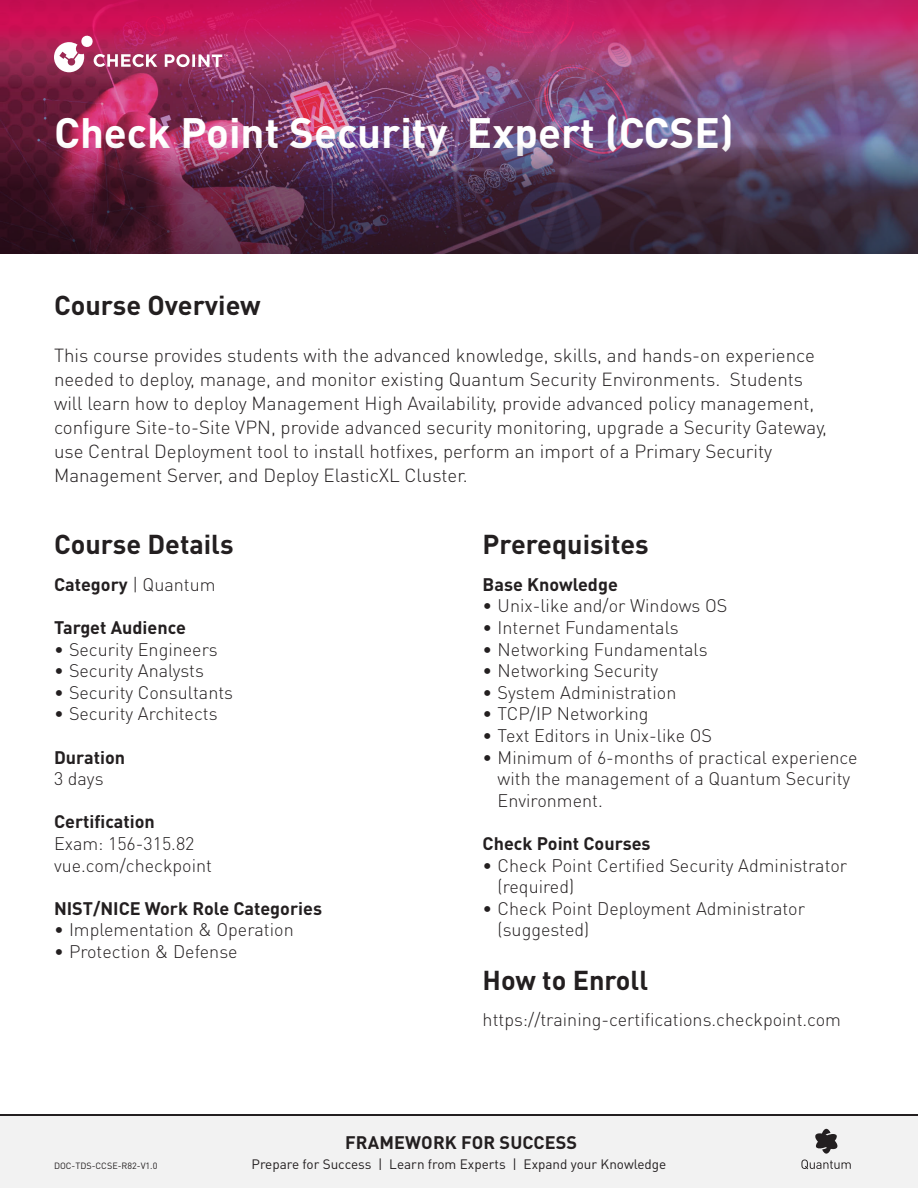
<style>
.page{position:relative;width:918px;height:1188px;background:#fff}
.page>*{position:absolute;margin:0;border:0;box-sizing:border-box;transform-origin:0 0}
.t1{font:700 42px "DIN Pro";color:#fff}
.t2{font:700 27px "DIN Pro";color:#231f20}
.t3{font:300 18.75px/24px "DIN Pro";color:#231f20}
.t4{font:300 18px/21.6px "DIN Pro";color:#231f20}
.t5{font:700 18px "DIN Pro";color:#231f20}
.t6{font:13.5px "DIN Pro";color:#231f20}
.t7{font:9px "DIN Pro";color:#231f20}
.s1{font-weight:300}
</style>
<div class="page">
<img style="left:0;top:0;width:918px;height:130px">
<svg style="left:54px;top:35px;width:103px;height:37px"></svg>
<svg style="left:165px;top:54px;width:63px;height:13px"></svg>
<div style="left:0;top:1114px;width:918px;height:72px;background:#231f20"></div>
<div style="left:0;top:1116px;width:918px;height:72px;background:#f2f2f2"></div>
<svg style="left:815px;top:1129px;width:23px;height:25px"></svg>
<svg style="left:801px;top:1160px;width:50px;height:9px"></svg>
<img style="left:0;top:134px;width:918px;height:120px">
<p class="t1" style="left:54px;top:105px;width:681px">Check Point Security Expert (CCSE)</p>
<p class="t2" style="left:54px;top:287px;width:208px">Course Overview</p>
<p class="t3" style="left:54px;top:342px;width:775px">This course provides students with the advanced knowledge, skills, and hands-on experience needed to deploy, manage, and monitor existing Quantum Security Environments. Students will learn how to deploy Management High Availability, provide advanced policy management, configure Site-to-Site VPN, provide advanced security monitoring, upgrade a Security Gateway, use Central Deployment tool to install hotfixes, perform an import of a Primary Security Management Server, and Deploy ElasticXL Cluster.</p>
<p class="t2" style="left:54px;top:526px;width:181px">Course Details</p>
<p class="t2" style="left:483px;top:526px;width:168px">Prerequisites</p>
<p class="t5" style="left:54px;top:572px;width:163px">Category <span class="s1">| Quantum</span></p>
<p class="t5" style="left:54px;top:615px;width:133px">Target Audience</p>
<p class="t4" style="left:54px;top:638px;width:165px">• Security Engineers</p>
<p class="t4" style="left:54px;top:659px;width:151px">• Security Analysts</p>
<p class="t4" style="left:54px;top:681px;width:181px">• Security Consultants</p>
<p class="t4" style="left:54px;top:702px;width:165px">• Security Architects</p>
<p class="t5" style="left:54px;top:745px;width:73px">Duration</p>
<p class="t4" style="left:54px;top:767px;width:51px">3 days</p>
<p class="t5" style="left:54px;top:810px;width:102px">Certification</p>
<p class="t4" style="left:54px;top:832px;width:142px">Exam: 156-315.82</p>
<p class="t4" style="left:54px;top:854px;width:160px">vue.com/checkpoint</p>
<p class="t5" style="left:54px;top:896px;width:270px">NIST/NICE Work Role Categories</p>
<p class="t4" style="left:54px;top:918px;width:241px">• Implementation &amp; Operation</p>
<p class="t4" style="left:54px;top:940px;width:185px">• Protection &amp; Defense</p>
<p class="t5" style="left:483px;top:572px;width:137px">Base Knowledge</p>
<p class="t4" style="left:483px;top:594px;width:246px">• Unix-like and/or Windows OS</p>
<p class="t4" style="left:483px;top:616px;width:198px">• Internet Fundamentals</p>
<p class="t4" style="left:483px;top:638px;width:227px">• Networking Fundamentals</p>
<p class="t4" style="left:483px;top:659px;width:177px">• Networking Security</p>
<p class="t4" style="left:483px;top:681px;width:195px">• System Administration</p>
<p class="t4" style="left:483px;top:702px;width:168px">• TCP/IP Networking</p>
<p class="t4" style="left:483px;top:724px;width:231px">• Text Editors in Unix-like OS</p>
<p class="t4" style="left:498px;top:746px;width:361px;text-indent:-15px">• Minimum of 6-months of practical experience with the management of a Quantum Security<br>Environment.</p>
<p class="t5" style="left:483px;top:831px;width:169px">Check Point Courses</p>
<p class="t4" style="left:498px;top:854px;width:351px;text-indent:-15px">• Check Point Certified Security Administrator (required)</p>
<p class="t4" style="left:498px;top:897px;width:309px;text-indent:-15px">• Check Point Deployment Administrator (suggested)</p>
<p class="t2" style="left:483px;top:962px;width:167px">How to Enroll</p>
<p class="t4" style="left:483px;top:1007px;width:360px">https://training-certifications.checkpoint.com</p>
<p class="t7" style="left:54px;top:1159px;width:105px">DOC-TDS-CCSE-R82-V1.0</p>
<p class="t5" style="left:345px;top:1130px;width:234px">FRAMEWORK FOR SUCCESS</p>
<p class="t6" style="left:252px;top:1155px;width:416px">Prepare for Success | Learn from Experts | Expand your Knowledge</p>
</div>
